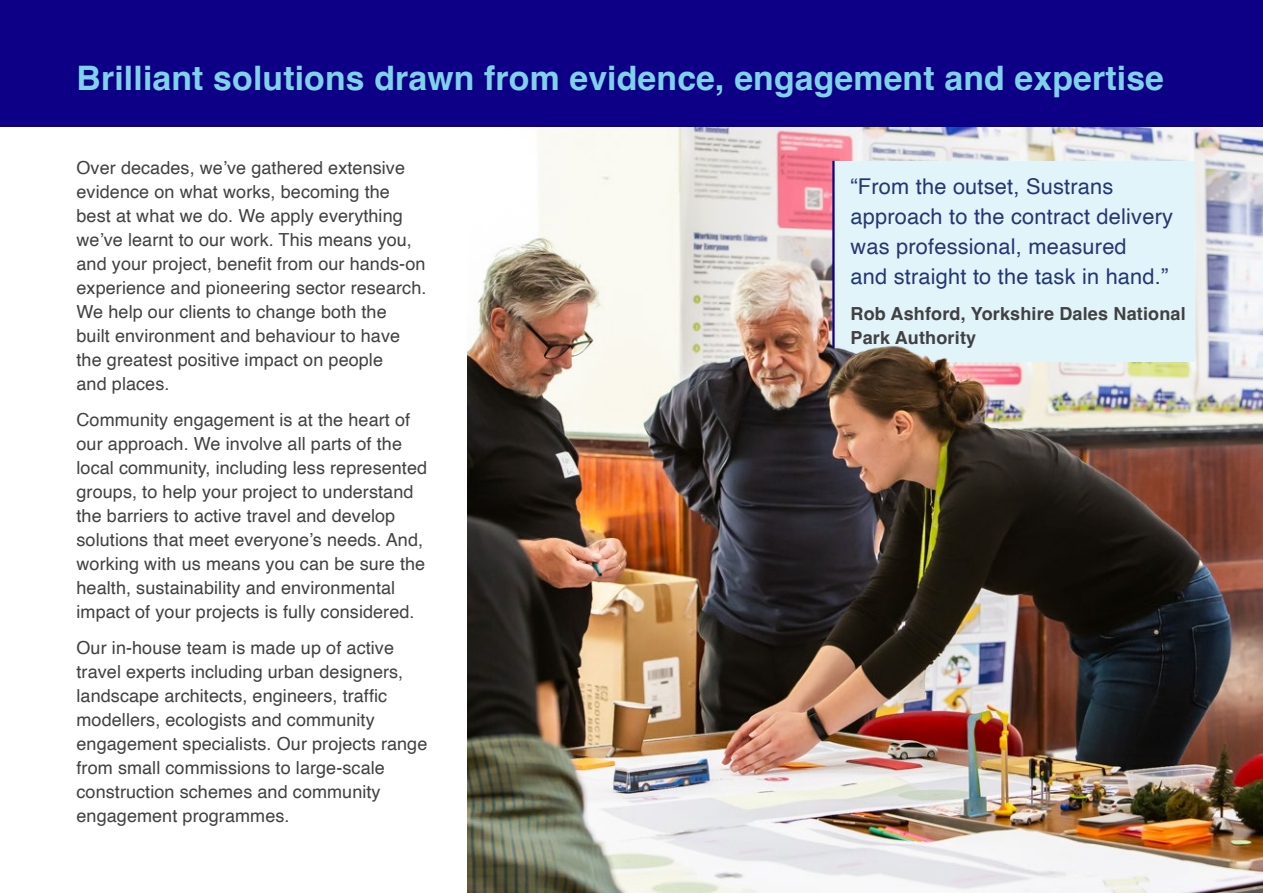
<style>
.page{position:relative;width:1263px;height:893px;background:#fff}
.page>*{position:absolute;margin:0;border:0;box-sizing:border-box;transform-origin:0 0}
.Section_heading{font:700 33.75px "Helvetica";letter-spacing:.005em;color:#7fd2ea}
.Pull_quote{font:21.75px/30px "Helvetica";letter-spacing:.01em;color:#253773}
.Body_text{font:18px/24px "Helvetica";letter-spacing:.005em;color:#414042}
.t1{font:700 18px/24px "Helvetica";letter-spacing:.01em;color:#414042}
</style>
<div class="page">
<img style="left:468px;top:126px;width:795px;height:767px">
<div style="left:0;top:0;width:1263px;height:126px;background:#0d0086"></div>
<div style="left:833px;top:161px;width:362px;height:200px;background:#e0f4fa"></div>
<hr style="left:832px;top:161px;width:3px;height:200px;background:#0d0086">
<h2 class="Section_heading" style="left:77px;top:58px;width:1089px">Brilliant solutions drawn from evidence, engagement and expertise</h2>
<p class="Body_text" style="left:77px;top:156px;width:351px">Over decades, we’ve gathered extensive evidence on what works, becoming the best at what we do. We apply everything we’ve learnt to our work. This means you, and your project, benefit from our hands-on experience and pioneering sector research.<br>We help our clients to change both the<br>built environment and behaviour to have the greatest positive impact on people<br>and places.</p>
<p class="Body_text" style="left:77px;top:408px;width:352px">Community engagement is at the heart of our approach. We involve all parts of the local community, including less represented groups, to help your project to understand the barriers to active travel and develop solutions that meet everyone’s needs. And, working with us means you can be sure the health, sustainability and environmental impact of your projects is fully considered.</p>
<p class="Body_text" style="left:77px;top:636px;width:352px">Our in-house team is made up of active travel experts including urban designers, landscape architects, engineers, traffic modellers, ecologists and community engagement specialists. Our projects range from small commissions to large-scale construction schemes and community engagement programmes.</p>
<p class="Pull_quote" style="left:850px;top:172px;width:324px">“From the outset, Sustrans approach to the contract delivery was professional, measured<br>and straight to the task in hand.”</p>
<p class="t1" style="left:850px;top:304px;width:337px">Rob Ashford, Yorkshire Dales National<br>Park Authority</p>
</div>
